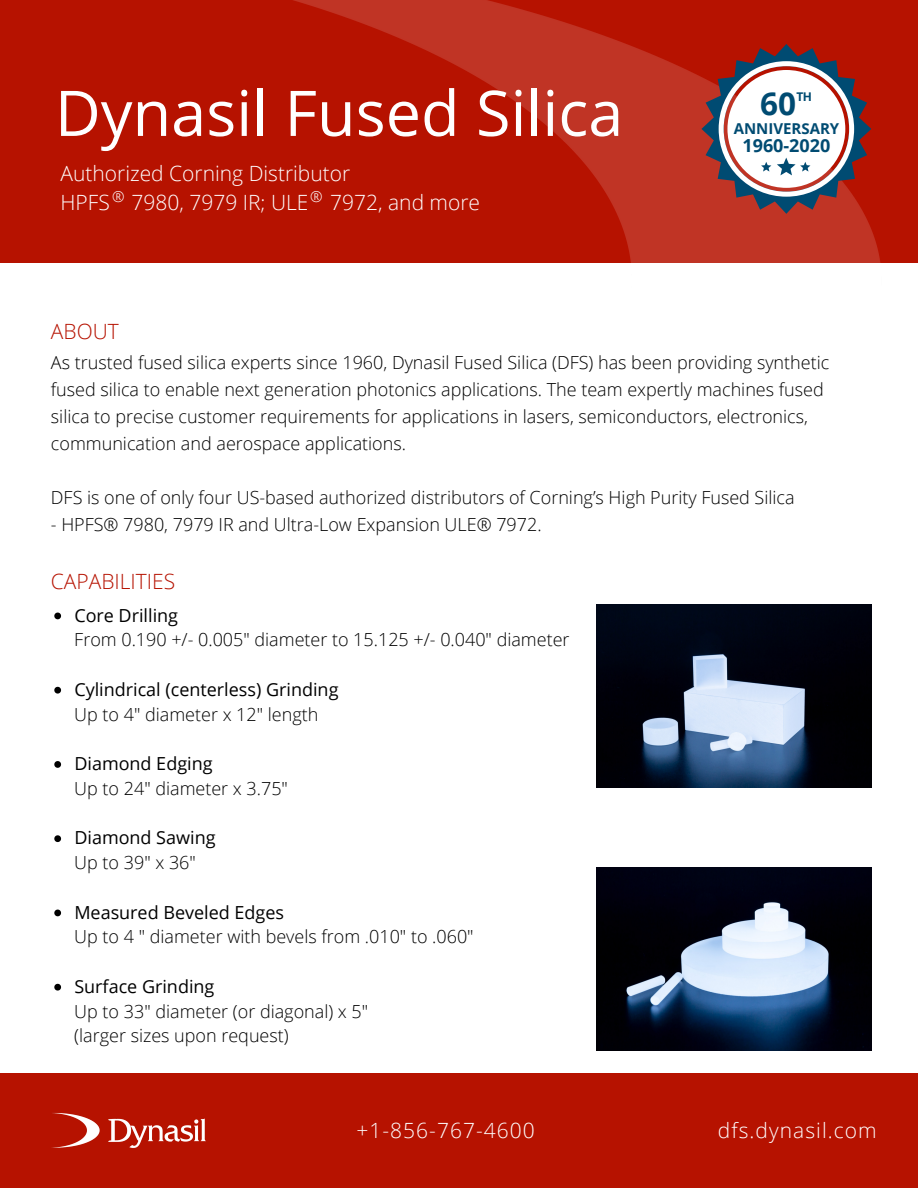
<style>
.page{position:relative;width:918px;height:1188px;background:#fff}
.page>*{position:absolute;margin:0;border:0;box-sizing:border-box;transform-origin:0 0}
.t1{font:63px "Open Sans";color:#fff}
.t2{font:700 31.5px "Open Sans";color:#004b72}
.t3{font:300 21px "Open Sans";color:#fff}
.t4{font:300 21px "Open Sans";letter-spacing:.05em;color:#fff}
.t5{font:300 21px "Open Sans";color:#b61200}
.t6{font:300 18px/27px "Open Sans";color:#000}
.t7{font:18px "Open Sans";color:#000}
.t8{font:700 18px "Open Sans";color:#004b72}
.t9{font:700 15px "Open Sans";color:#004b72}
.t10{font:300 15px "Open Sans";color:#fff}
.t11{font:700 12px "Open Sans";color:#004b72}
</style>
<div class="page">
<div style="left:0;top:1074px;width:918px;height:114px;background:#b61200"></div>
<img style="left:0;top:0;width:918px;height:263px">
<svg style="left:54px;top:613px;width:7px;height:6px"></svg>
<svg style="left:54px;top:687px;width:7px;height:7px"></svg>
<svg style="left:54px;top:761px;width:7px;height:7px"></svg>
<svg style="left:54px;top:835px;width:7px;height:7px"></svg>
<svg style="left:54px;top:910px;width:7px;height:6px"></svg>
<svg style="left:54px;top:984px;width:7px;height:7px"></svg>
<img style="left:52px;top:1112px;width:154px;height:36px">
<svg style="left:701px;top:44px;width:170px;height:170px"></svg>
<img style="left:596px;top:604px;width:276px;height:184px">
<img style="left:596px;top:867px;width:276px;height:184px">
<p class="t1" style="left:55px;top:69px;width:570px">Dynasil Fused Silica</p>
<p class="t10" style="left:112px;top:186px;width:14px">®</p>
<p class="t10" style="left:310px;top:186px;width:14px">®</p>
<p class="t3" style="left:61px;top:159px;width:291px">Authorized Corning Distributor</p>
<p class="t3" style="left:61px;top:188px;width:421px">HPFS 7980, 7979 IR; ULE 7972, and more</p>
<p class="t5" style="left:51px;top:316px;width:69px">ABOUT</p>
<p class="t2" style="left:760px;top:81px;width:37px">60</p>
<p class="t9" style="left:734px;top:118px;width:107px">ANNIVERSARY</p>
<p class="t8" style="left:742px;top:133px;width:89px">1960-2020</p>
<p class="t11" style="left:797px;top:88px;width:17px">TH</p>
<p class="t6" style="left:51px;top:348px;width:780px">As trusted fused silica experts since 1960, Dynasil Fused Silica (DFS) has been providing synthetic fused silica to enable next generation photonics applications. The team expertly machines fused silica to precise customer requirements for applications in lasers, semiconductors, electronics, communication and aerospace applications.</p>
<p class="t6" style="left:51px;top:483px;width:745px">DFS is one of only four US-based authorized distributors of Corning’s High Purity Fused Silica</p>
<p class="t6" style="left:51px;top:510px;width:492px">- HPFS® 7980, 7979 IR and Ultra-Low Expansion ULE® 7972.</p>
<p class="t5" style="left:51px;top:567px;width:126px">CAPABILITIES</p>
<p class="t7" style="left:74px;top:602px;width:105px">Core Drilling</p>
<p class="t6" style="left:74px;top:626px;width:497px">From 0.190 +/- 0.005" diameter to 15.125 +/- 0.040" diameter</p>
<p class="t7" style="left:74px;top:677px;width:266px">Cylindrical (centerless) Grinding</p>
<p class="t6" style="left:74px;top:700px;width:246px">Up to 4" diameter x 12" length</p>
<p class="t7" style="left:74px;top:751px;width:140px">Diamond Edging</p>
<p class="t6" style="left:74px;top:774px;width:215px">Up to 24" diameter x 3.75"</p>
<p class="t7" style="left:74px;top:825px;width:143px">Diamond Sawing</p>
<p class="t6" style="left:74px;top:849px;width:123px">Up to 39" x 36"</p>
<p class="t7" style="left:74px;top:899px;width:211px">Measured Beveled Edges</p>
<p class="t6" style="left:74px;top:923px;width:401px">Up to 4 " diameter with bevels from .010" to .060"</p>
<p class="t7" style="left:74px;top:974px;width:142px">Surface Grinding</p>
<p class="t6" style="left:74px;top:997px;width:295px">Up to 33" diameter (or diagonal) x 5"</p>
<p class="t6" style="left:74px;top:1022px;width:216px">(larger sizes upon request)</p>
<p class="t4" style="left:356px;top:1115px;width:180px">+1-856-767-4600</p>
<p class="t4" style="left:718px;top:1115px;width:160px">dfs.dynasil.com</p>
</div>
